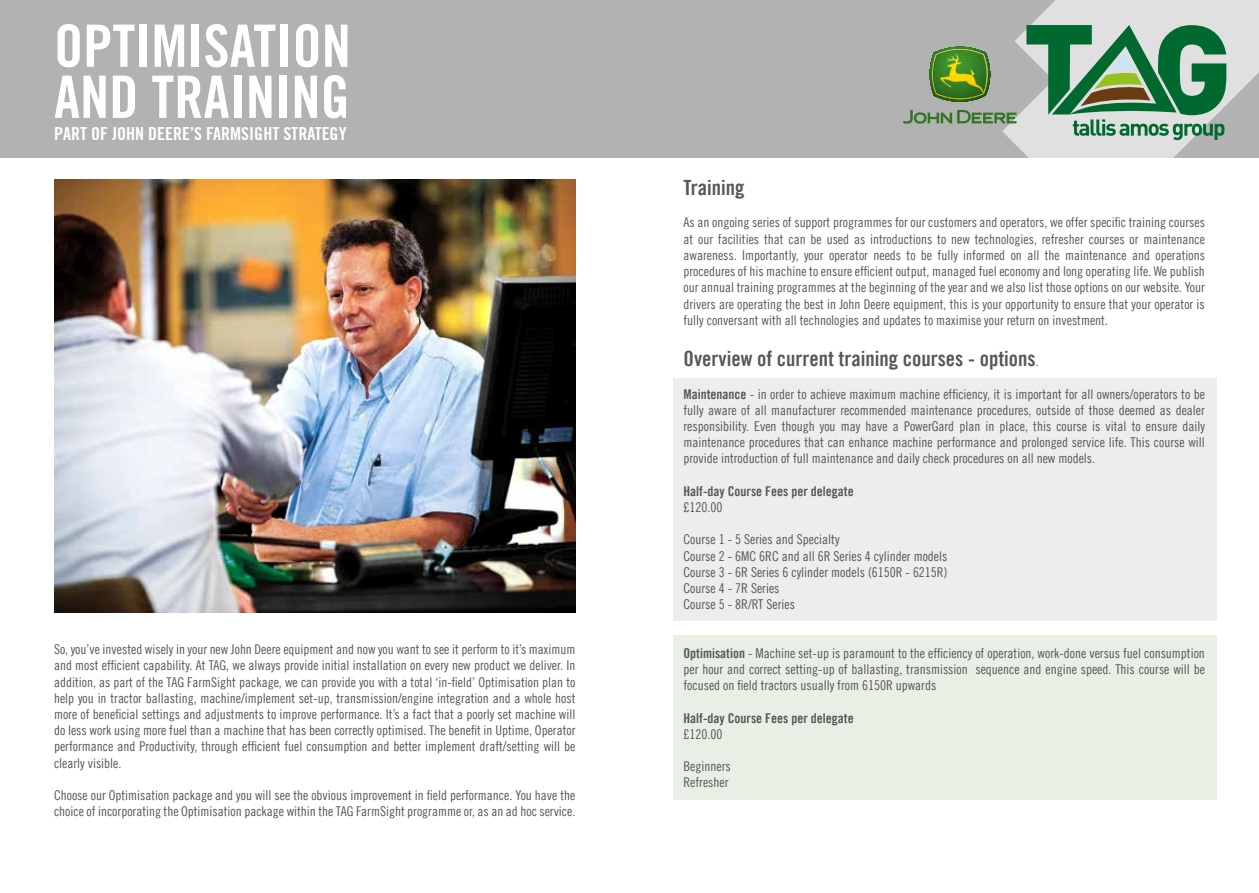
<style>
.page{position:relative;width:1259px;height:893px;background:#fff}
.page>*{position:absolute;margin:0;border:0;box-sizing:border-box;transform-origin:0 0}
.t1{font:700 condensed 58.5px/51px "Trade Gothic No.20";color:#fff}
.t2{font:21px "Trade Gothic LT Bold Cond Twenty";color:#575756}
.t3{font:700 condensed 18px "Trade Gothic No.20";color:#fff}
.t4{font:13.5px/16.2px "Trade Gothic LT Cond Eighteen";color:#575756;text-align:justify}
.t5{font:13.5px "Trade Gothic LT Bold Cond Twenty";color:#575756}
.s1{font-family:"Trade Gothic LT Cond Eighteen";font-size:13.5px}
.s2{font-family:"Trade Gothic LT Bold Cond Twenty"}
</style>
<div class="page">
<div style="left:673px;top:636px;width:543px;height:164px;background:#eaefe6"></div>
<div style="left:673px;top:378px;width:543px;height:243px;background:#ededed"></div>
<img style="left:54px;top:180px;width:521px;height:432px">
<div style="left:0;top:0;width:1259px;height:157px;background:#b3b2b2"></div>
<svg style="left:903px;top:0;width:356px;height:157px"></svg>
<h1 class="t1" style="left:54px;top:20px;width:298px">OPTIMISATION<br>AND TRAINING</h1>
<h3 class="t3" style="left:54px;top:123px;width:294px">PART OF JOHN DEERE’S FARMSIGHT STRATEGY</h3>
<p class="t4" style="left:54px;top:641px;width:523px">So, you’ve invested wisely in your new John Deere equipment and now you want to see it perform to it’s maximum and most efficient capability. At TAG, we always provide initial installation on every new product we deliver. In addition, as part of the TAG FarmSight package, we can provide you with a total ‘in-field’ Optimisation plan to help you in tractor ballasting, machine/implement set-up, transmission/engine integration and a whole host more of beneficial settings and adjustments to improve performance. It’s a fact that a poorly set machine will do less work using more fuel than a machine that has been correctly optimised. The benefit in Uptime, Operator performance and Productivity, through efficient fuel consumption and better implement draft/setting will be clearly visible.</p>
<p class="t4" style="left:54px;top:787px;width:523px">Choose our Optimisation package and you will see the obvious improvement in field performance. You have the choice of incorporating the Optimisation package within the TAG FarmSight programme or, as an ad hoc service.</p>
<h2 class="t2" style="left:683px;top:175px;width:63px">Training</h2>
<p class="t4" style="left:683px;top:214px;width:523px">As an ongoing series of support programmes for our customers and operators, we offer specific training courses at our facilities that can be used as introductions to new technologies, refresher courses or maintenance awareness. Importantly, your operator needs to be fully informed on all the maintenance and operations procedures of his machine to ensure efficient output, managed fuel economy and long operating life. We publish our annual training programmes at the beginning of the year and we also list those options on our website. Your drivers are operating the best in John Deere equipment, this is your opportunity to ensure that your operator is fully conversant with all technologies and updates to maximise your return on investment.</p>
<h2 class="t2" style="left:683px;top:346px;width:357px">Overview of current training courses - options<span class="s1">.</span></h2>
<p class="t4" style="left:683px;top:385px;width:523px"><span class="s2">Maintenance</span> - in order to achieve maximum machine efficiency, it is important for all owners/operators to be fully aware of all manufacturer recommended maintenance procedures, outside of those deemed as dealer responsibility. Even though you may have a PowerGard plan in place, this course is vital to ensure daily maintenance procedures that can enhance machine performance and prolonged service life. This course will provide introduction of full maintenance and daily check procedures on all new models.</p>
<p class="t5" style="left:683px;top:483px;width:172px">Half-day Course Fees per delegate</p>
<p class="t4" style="left:683px;top:499px;width:40px">£120.00</p>
<p class="t4" style="left:683px;top:531px;width:265px;text-align:left">Course 1 - 5 Series and Specialty<br>Course 2 - 6MC 6RC and all 6R Series 4 cylinder models Course 3 - 6R Series 6 cylinder models (6150R - 6215R)<br>Course 4 - 7R Series<br>Course 5 - 8R/RT Series</p>
<p class="t4" style="left:683px;top:645px;width:523px"><span class="s2">Optimisation</span> - Machine set-up is paramount to the efficiency of operation, work-done versus fuel consumption per hour and correct setting-up of ballasting, transmission sequence and engine speed. This course will be focused on field tractors usually from 6150R upwards</p>
<p class="t5" style="left:683px;top:709px;width:172px">Half-day Course Fees per delegate</p>
<p class="t4" style="left:683px;top:726px;width:40px">£120.00</p>
<p class="t4" style="left:683px;top:758px;width:49px">Beginners<br>Refresher</p>
</div>
